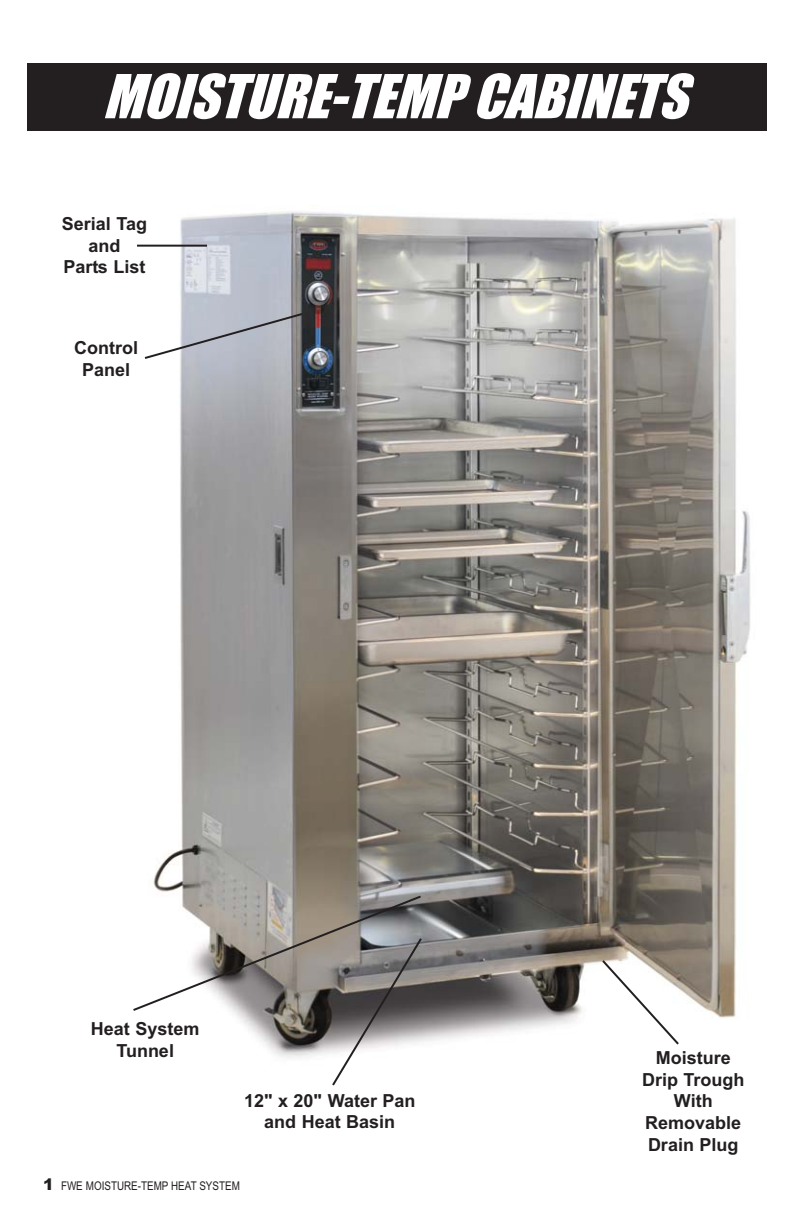
<style>
.page{position:relative;width:792px;height:1224px;background:#fff}
.page>*{position:absolute;margin:0;border:0;box-sizing:border-box;transform-origin:0 0}
.t1{font:italic 56px "Impact";color:#fff}
.t2{font:700 18px/21.6px "Arial";color:#231f20;text-align:center}
.t3{font:12px "Arial Narrow";color:#231f20}
.s1{font-family:"Arial";font-weight:900;font-size:16px}
</style>
<div class="page">
<img style="left:137px;top:211px;width:614px;height:831px">
<div style="left:27px;top:63px;width:740px;height:68px;background:#231f20"></div>
<hr style="left:137px;top:245px;width:70px;height:2px;background:#231f20">
<svg style="left:600px;top:958px;width:81px;height:87px"></svg>
<svg style="left:133px;top:894px;width:291px;height:192px"></svg>
<svg style="left:143px;top:312px;width:161px;height:48px"></svg>
<h1 class="t1" style="left:103px;top:78px;width:586px">MOISTURE -TEMP CABINETS</h1>
<p class="t2" style="left:62px;top:215px;width:87px">Serial Tag and<br>Parts List</p>
<p class="t2" style="left:74px;top:339px;width:65px">Control<br>Panel</p>
<p class="t2" style="left:91px;top:1020px;width:110px">Heat System<br>Tunnel</p>
<p class="t2" style="left:244px;top:1091px;width:173px">12" x 20" Water Pan and Heat Basin</p>
<p class="t3" style="left:43px;top:1179px;width:198px"><span class="s1">1</span> FWE MOISTURE-TEMP HEAT SYSTEM</p>
<p class="t2" style="left:642px;top:1049px;width:104px">Moisture<br>Drip Trough<br>With<br>Removable<br>Drain Plug</p>
</div>
